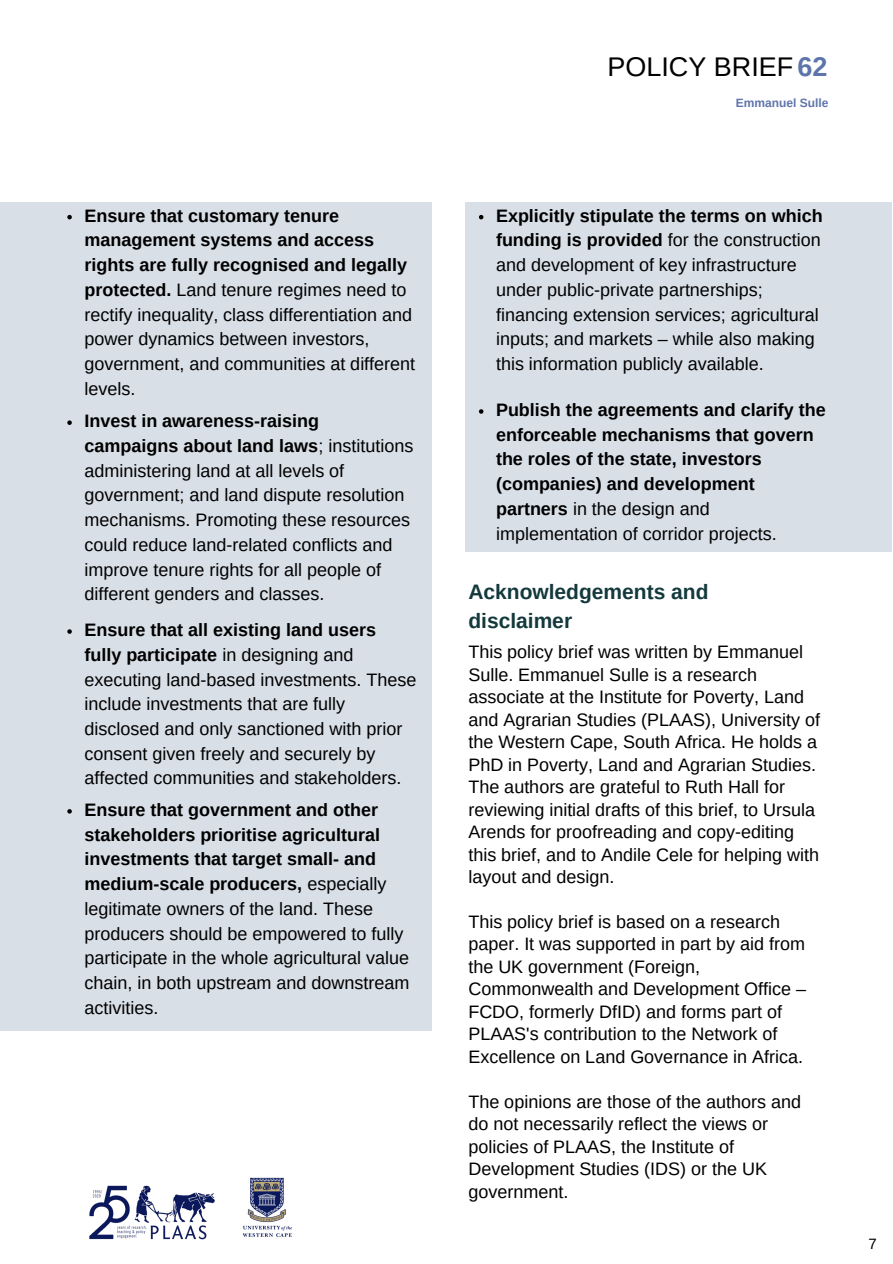
<style>
.page{position:relative;width:893px;height:1264px;background:#fff}
.page>*{position:absolute;margin:0;border:0;box-sizing:border-box;transform-origin:0 0}
.t1{font:27px "Arimo";color:#000}
.t2{font:700 21px/29.2px "Arimo";color:#13393c}
.t3{font:18px/24.8px "Arimo";color:#000}
.t4{font:700 18px/24.8px "Arimo";color:#000}
.t5{font:15px "Arimo";color:#000}
.t6{font:700 12px "Arimo";color:#5e75ab}
.s1{font-weight:700}
.s2{font-weight:700;color:#5e75ab}
.s3{font-weight:400}
</style>
<div class="page">
<img style="left:242px;top:1177px;width:51px;height:60px">
<img style="left:89px;top:1185px;width:126px;height:55px">
<div style="left:0;top:203px;width:432px;height:828px;background:#d9dfe7"></div>
<svg style="left:67px;top:420px;width:5px;height:5px"></svg>
<svg style="left:67px;top:629px;width:5px;height:4px"></svg>
<svg style="left:67px;top:809px;width:5px;height:4px"></svg>
<div style="left:465px;top:203px;width:427px;height:349px;background:#d9dfe7"></div>
<svg style="left:479px;top:215px;width:4px;height:4px"></svg>
<svg style="left:479px;top:409px;width:4px;height:5px"></svg>
<svg style="left:67px;top:215px;width:5px;height:4px"></svg>
<p class="t3" style="left:84px;top:203px;width:332px"><span class="s1">Ensure that customary tenure management systems and access rights are fully recognised and legally protected.</span> Land tenure regimes need to rectify inequality, class differentiation and power dynamics between investors, government, and communities at different levels.</p>
<p class="t3" style="left:84px;top:408px;width:330px"><span class="s1">Invest in awareness-raising campaigns about land laws</span>; institutions administering land at all levels of government; and land dispute resolution mechanisms. Promoting these resources could reduce land-related conflicts and improve tenure rights for all people of different genders and classes.</p>
<p class="t3" style="left:84px;top:617px;width:333px"><span class="s1">Ensure that all existing land users fully participate</span> in designing and executing land-based investments. These include investments that are fully disclosed and only sanctioned with prior consent given freely and securely by affected communities and stakeholders.</p>
<p class="t3" style="left:84px;top:797px;width:326px"><span class="s1">Ensure that government and other stakeholders prioritise agricultural investments that target small- and medium-scale producers,</span> especially legitimate owners of the land. These producers should be empowered to fully participate in the whole agricultural value chain, in both upstream and downstream activities.</p>
<p class="t1" style="left:607px;top:51px;width:221px">POLICY BRIEF <span class="s2">62</span></p>
<p class="t6" style="left:735px;top:97px;width:94px">Emmanuel Sulle</p>
<p class="t3" style="left:496px;top:203px;width:328px"><span class="s1">Explicitly stipulate the terms on which funding is provided</span> for the construction and development of key infrastructure under public-private partnerships; financing extension services; agricultural inputs; and markets – while also making this information publicly available.</p>
<p class="t4" style="left:496px;top:397px;width:331px">Publish the agreements and clarify the enforceable mechanisms that govern the roles of the state, investors (companies) and development partners <span class="s3">in the design and implementation of corridor projects.</span></p>
<p class="t2" style="left:468px;top:577px;width:242px">Acknowledgements and disclaimer</p>
<p class="t3" style="left:468px;top:640px;width:353px;line-height:22.5px">This policy brief was written by Emmanuel Sulle. Emmanuel Sulle is a research associate at the Institute for Poverty, Land and Agrarian Studies (PLAAS), University of the Western Cape, South Africa. He holds a PhD in Poverty, Land and Agrarian Studies.<br>The authors are grateful to Ruth Hall for reviewing initial drafts of this brief, to Ursula Arends for proofreading and copy-editing this brief, and to Andile Cele for helping with layout and design.</p>
<p class="t3" style="left:468px;top:910px;width:339px;line-height:22.5px">This policy brief is based on a research paper. It was supported in part by aid from the UK government (Foreign, Commonwealth and Development Office – FCDO, formerly DfID) and forms part of PLAAS's contribution to the Network of Excellence on Land Governance in Africa.</p>
<p class="t3" style="left:468px;top:1090px;width:334px;line-height:22.5px">The opinions are those of the authors and do not necessarily reflect the views or policies of PLAAS, the Institute of<br>Development Studies (IDS) or the UK government.</p>
<p class="t5" style="left:868px;top:1235px;width:10px">7</p>
</div>
